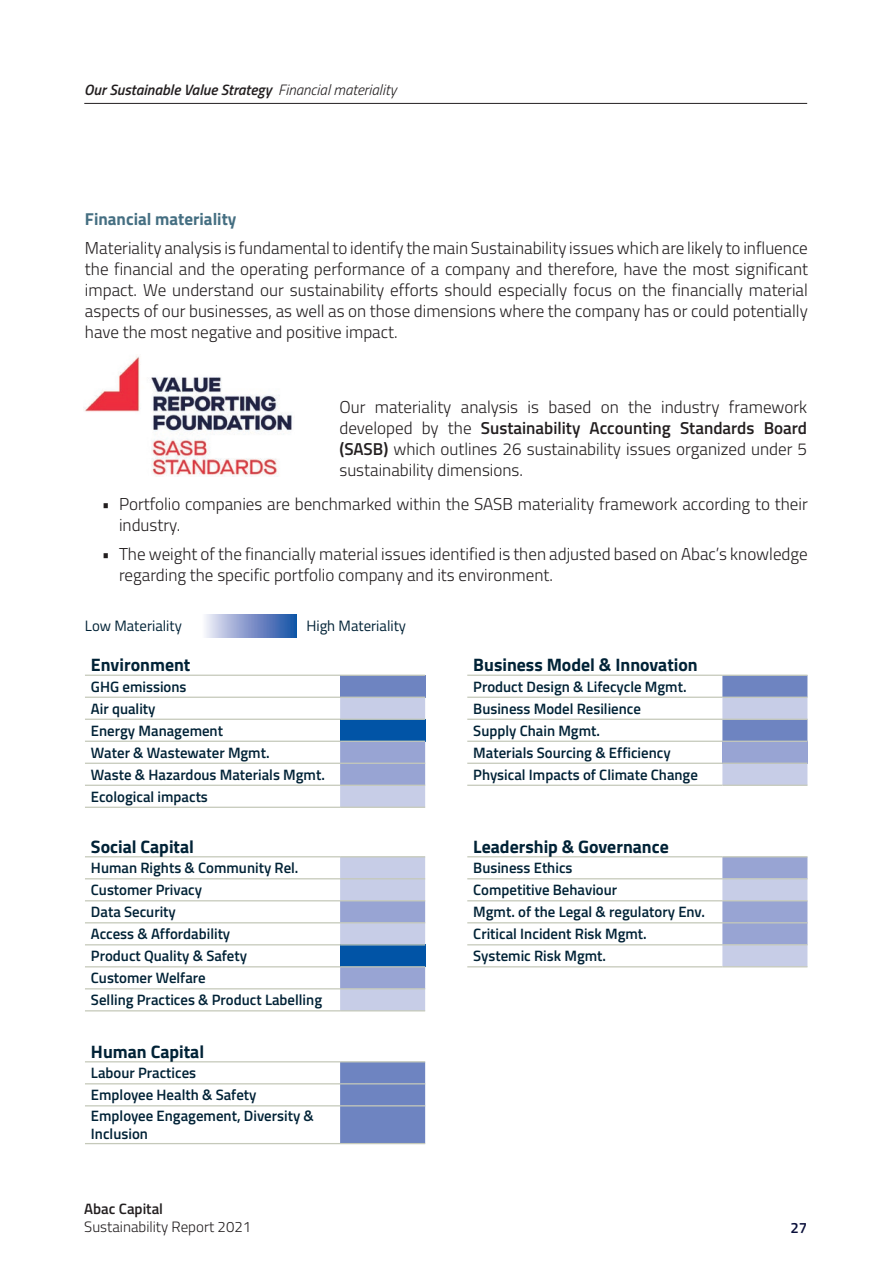
<style>
.page{position:relative;width:893px;height:1263px;background:#fff}
.page>*{position:absolute;margin:0;border:0;box-sizing:border-box;transform-origin:0 0}
.t1{font:700 18px "Titillium";color:#002236}
.t2{font:300 17.25px/21px "Titillium";color:#231f20;text-align:justify}
.t3{font:700 17.25px "Titillium";color:#456f82}
.t4{font:600 15px/18px "Titillium";color:#002236}
.t5{font:italic 600 15px "Titillium";color:#231f20}
.t6{font:15px "Titillium";color:#002236}
.t7{font:300 15px "Titillium";color:#231f20}
.t8{font:600 15px "Titillium";color:#231f20}
.t9{font:600 15px "Titillium";color:#0a103b}
.s1{font-weight:300}
.s2{font-weight:600}
</style>
<div class="page">
<hr style="left:84px;top:103px;width:723px;height:1px;background:#231f20">
<div style="left:340px;top:675px;width:85px;height:22px;background:#6e84c1"></div>
<svg style="left:340px;top:698px;width:85px;height:109px;background:#8da5d1"></svg>
<hr style="left:85px;top:697px;width:255px;height:1px;background:#c5c9ba">
<hr style="left:85px;top:719px;width:255px;height:1px;background:#c5c9ba">
<hr style="left:85px;top:741px;width:255px;height:1px;background:#c5c9ba">
<hr style="left:85px;top:763px;width:255px;height:1px;background:#c5c9ba">
<hr style="left:85px;top:785px;width:255px;height:1px;background:#c5c9ba">
<hr style="left:85px;top:675px;width:255px;height:1px;background:#c5c9ba">
<hr style="left:340px;top:675px;width:85px;height:1px;background:#c5c9ba">
<hr style="left:85px;top:807px;width:255px;height:1px;background:#c5c9ba">
<hr style="left:340px;top:807px;width:85px;height:1px;background:#c5c9ba">
<hr style="left:340px;top:697px;width:85px;height:1px;background:#c5c9ba">
<hr style="left:340px;top:785px;width:85px;height:1px;background:#c5c9ba">
<hr style="left:340px;top:719px;width:85px;height:1px;background:#c5c9ba">
<hr style="left:340px;top:741px;width:85px;height:1px;background:#c5c9ba">
<hr style="left:340px;top:763px;width:85px;height:1px;background:#c5c9ba">
<div style="left:340px;top:1062px;width:85px;height:81px;background:#6e84c1"></div>
<hr style="left:85px;top:1083px;width:255px;height:1px;background:#c5c9ba">
<hr style="left:85px;top:1105px;width:255px;height:1px;background:#c5c9ba">
<hr style="left:85px;top:1061px;width:255px;height:1px;background:#c5c9ba">
<hr style="left:340px;top:1061px;width:85px;height:1px;background:#c5c9ba">
<hr style="left:85px;top:1143px;width:255px;height:1px;background:#c5c9ba">
<hr style="left:340px;top:1143px;width:85px;height:1px;background:#c5c9ba">
<hr style="left:340px;top:1083px;width:85px;height:1px;background:#c5c9ba">
<hr style="left:340px;top:1105px;width:85px;height:1px;background:#c5c9ba">
<svg style="left:340px;top:857px;width:85px;height:153px;background:#b7bfdf"></svg>
<div style="left:340px;top:945px;width:85px;height:22px;background:#0154a6"></div>
<hr style="left:85px;top:878px;width:255px;height:1px;background:#c5c9ba">
<hr style="left:85px;top:900px;width:255px;height:1px;background:#c5c9ba">
<hr style="left:85px;top:922px;width:255px;height:1px;background:#c5c9ba">
<hr style="left:85px;top:944px;width:255px;height:1px;background:#c5c9ba">
<hr style="left:85px;top:966px;width:255px;height:1px;background:#c5c9ba">
<hr style="left:85px;top:988px;width:255px;height:1px;background:#c5c9ba">
<hr style="left:85px;top:856px;width:255px;height:1px;background:#c5c9ba">
<hr style="left:340px;top:856px;width:85px;height:1px;background:#c5c9ba">
<hr style="left:85px;top:1010px;width:255px;height:1px;background:#c5c9ba">
<hr style="left:340px;top:988px;width:85px;height:1px;background:#c5c9ba">
<hr style="left:340px;top:1010px;width:85px;height:1px;background:#c5c9ba">
<hr style="left:340px;top:878px;width:85px;height:1px;background:#c5c9ba">
<hr style="left:340px;top:900px;width:85px;height:1px;background:#c5c9ba">
<hr style="left:340px;top:922px;width:85px;height:1px;background:#c5c9ba">
<hr style="left:340px;top:944px;width:85px;height:1px;background:#c5c9ba">
<hr style="left:340px;top:966px;width:85px;height:1px;background:#c5c9ba">
<svg style="left:722px;top:676px;width:85px;height:109px;background:#9ba9d3"></svg>
<div style="left:722px;top:741px;width:85px;height:22px;background:#98a4d3"></div>
<hr style="left:467px;top:697px;width:255px;height:1px;background:#c5c9ba">
<hr style="left:467px;top:719px;width:255px;height:1px;background:#c5c9ba">
<hr style="left:467px;top:741px;width:255px;height:1px;background:#c5c9ba">
<hr style="left:467px;top:763px;width:255px;height:1px;background:#c5c9ba">
<hr style="left:467px;top:675px;width:255px;height:1px;background:#c5c9ba">
<hr style="left:722px;top:675px;width:85px;height:1px;background:#c5c9ba">
<hr style="left:467px;top:785px;width:255px;height:1px;background:#c5c9ba">
<hr style="left:722px;top:785px;width:85px;height:1px;background:#c5c9ba">
<hr style="left:722px;top:697px;width:85px;height:1px;background:#c5c9ba">
<hr style="left:722px;top:763px;width:85px;height:1px;background:#c5c9ba">
<hr style="left:722px;top:719px;width:85px;height:1px;background:#c5c9ba">
<hr style="left:722px;top:741px;width:85px;height:1px;background:#c5c9ba">
<svg style="left:722px;top:857px;width:85px;height:109px;background:#abb5da"></svg>
<hr style="left:467px;top:878px;width:255px;height:1px;background:#c5c9ba">
<hr style="left:467px;top:900px;width:255px;height:1px;background:#c5c9ba">
<hr style="left:467px;top:922px;width:255px;height:1px;background:#c5c9ba">
<hr style="left:467px;top:944px;width:255px;height:1px;background:#c5c9ba">
<hr style="left:467px;top:856px;width:255px;height:1px;background:#c5c9ba">
<hr style="left:722px;top:856px;width:85px;height:1px;background:#c5c9ba">
<hr style="left:467px;top:966px;width:255px;height:1px;background:#c5c9ba">
<hr style="left:722px;top:966px;width:85px;height:1px;background:#c5c9ba">
<hr style="left:722px;top:878px;width:85px;height:1px;background:#c5c9ba">
<hr style="left:722px;top:944px;width:85px;height:1px;background:#c5c9ba">
<hr style="left:722px;top:900px;width:85px;height:1px;background:#c5c9ba">
<hr style="left:722px;top:922px;width:85px;height:1px;background:#c5c9ba">
<div style="left:202px;top:615px;width:94px;height:22px;background:linear-gradient(to right,#f5edf8,#184da4)"></div>
<img style="left:84px;top:356px;width:208px;height:120px">
<p class="t5" style="left:84px;top:79px;width:314px">Our Sustainable Value Strategy <span class="s1">Financial materiality</span></p>
<p class="t3" style="left:85px;top:206px;width:153px">Financial materiality</p>
<p class="t2" style="left:85px;top:237px;width:724px">Materiality analysis is fundamental to identify the main Sustainability issues which are likely to influence the financial and the operating performance of a company and therefore, have the most significant impact. We understand our sustainability efforts should especially focus on the financially material aspects of our businesses, as well as on those dimensions where the company has or could potentially have the most negative and positive impact.</p>
<p class="t2" style="left:339px;top:396px;width:469px">Our materiality analysis is based on the industry framework developed by the <span class="s2">Sustainability Accounting Standards Board (SASB)</span> which outlines 26 sustainability issues organized under 5 sustainability dimensions.</p>
<p class="t2" style="left:119px;top:492px;width:690px;text-indent:-17px">• Portfolio companies are benchmarked within the SASB materiality framework according to their industry.</p>
<p class="t2" style="left:119px;top:543px;width:690px;text-indent:-17px">• The weight of the financially material issues identified is then adjusted based on Abac’s knowledge regarding the specific portfolio company and its environment.</p>
<p class="t6" style="left:85px;top:615px;width:98px">Low Materiality</p>
<p class="t6" style="left:306px;top:615px;width:101px">High Materiality</p>
<p class="t1" style="left:91px;top:651px;width:101px">Environment</p>
<p class="t4" style="left:91px;top:677px;width:97px">GHG emissions</p>
<p class="t4" style="left:91px;top:699px;width:66px">Air quality</p>
<p class="t4" style="left:91px;top:721px;width:134px">Energy Management</p>
<p class="t4" style="left:91px;top:743px;width:180px">Water &amp; Wastewater Mgmt.</p>
<p class="t4" style="left:91px;top:765px;width:235px">Waste &amp; Hazardous Materials Mgmt.</p>
<p class="t4" style="left:91px;top:787px;width:118px">Ecological impacts</p>
<p class="t1" style="left:91px;top:832px;width:105px">Social Capital</p>
<p class="t4" style="left:91px;top:858px;width:209px">Human Rights &amp; Community Rel.</p>
<p class="t4" style="left:91px;top:880px;width:113px">Customer Privacy</p>
<p class="t4" style="left:91px;top:902px;width:86px">Data Security</p>
<p class="t4" style="left:91px;top:924px;width:141px">Access &amp; Affordability</p>
<p class="t4" style="left:91px;top:946px;width:158px">Product Quality &amp; Safety</p>
<p class="t4" style="left:91px;top:968px;width:116px">Customer Welfare</p>
<p class="t4" style="left:91px;top:990px;width:233px">Selling Practices &amp; Product Labelling</p>
<p class="t1" style="left:91px;top:1037px;width:115px">Human Capital</p>
<p class="t4" style="left:91px;top:1063px;width:107px">Labour Practices</p>
<p class="t4" style="left:91px;top:1085px;width:167px">Employee Health &amp; Safety</p>
<p class="t4" style="left:91px;top:1106px;width:224px">Employee Engagement, Diversity &amp;<br>Inclusion</p>
<p class="t8" style="left:84px;top:1198px;width:80px">Abac Capital</p>
<p class="t7" style="left:84px;top:1216px;width:168px">Sustainability Report 2021</p>
<p class="t1" style="left:473px;top:651px;width:226px">Business Model &amp; Innovation</p>
<p class="t4" style="left:473px;top:677px;width:215px">Product Design &amp; Lifecycle Mgmt.</p>
<p class="t4" style="left:473px;top:699px;width:169px">Business Model Resilience</p>
<p class="t4" style="left:473px;top:721px;width:128px">Supply Chain Mgmt.</p>
<p class="t4" style="left:473px;top:743px;width:199px">Materials Sourcing &amp; Efficiency</p>
<p class="t4" style="left:473px;top:765px;width:226px">Physical Impacts of Climate Change</p>
<p class="t1" style="left:473px;top:832px;width:197px">Leadership &amp; Governance</p>
<p class="t4" style="left:473px;top:858px;width:101px">Business Ethics</p>
<p class="t4" style="left:473px;top:880px;width:145px">Competitive Behaviour</p>
<p class="t4" style="left:473px;top:902px;width:233px">Mgmt. of the Legal &amp; regulatory Env.</p>
<p class="t4" style="left:473px;top:924px;width:175px">Critical Incident Risk Mgmt.</p>
<p class="t4" style="left:473px;top:946px;width:134px">Systemic Risk Mgmt.</p>
<p class="t9" style="left:790px;top:1216px;width:18px">27</p>
</div>
